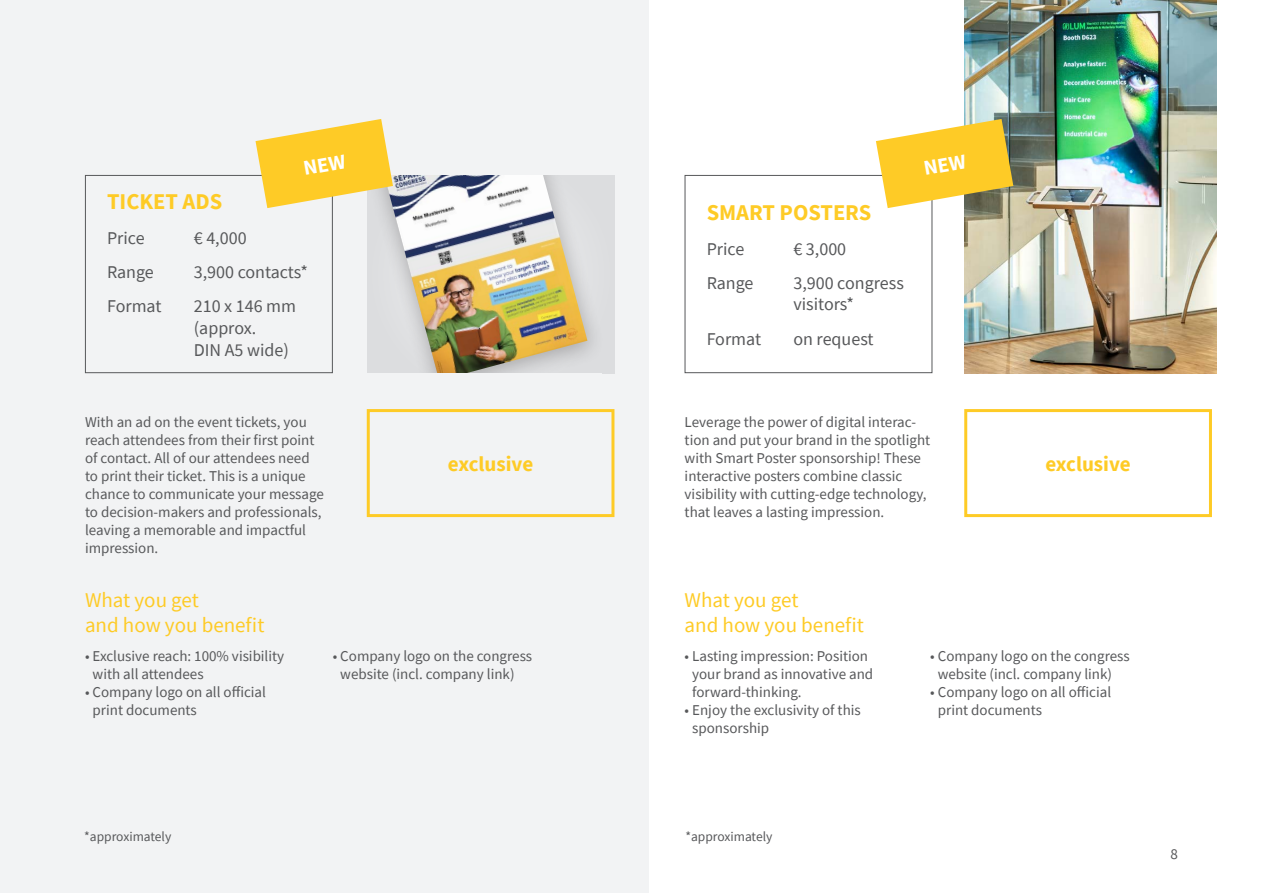
<style>
.page{position:relative;width:1263px;height:893px;background:#fff}
.page>*{position:absolute;margin:0;border:0;box-sizing:border-box;transform-origin:0 0}
.t1{font:700 22.5px "Source Sans Pro";color:#fecb26}
.t2{font:21px/25.2px "Source Sans Pro";color:#fecb26}
.t3{font:700 21px "Source Sans Pro";color:#fecb26}
.t4{font:18px/21.6px "Source Sans Pro";color:#57585a}
.t5{font:15px/18px "Source Sans Pro";color:#57585a}
.t6{font:13.5px "Source Sans Pro";color:#57585a}
</style>
<div class="page">
<div style="left:0;top:0;width:648px;height:893px;background:#f2f3f4"></div>
<div style="left:85px;top:175px;width:248px;height:198px;border:1px solid #57585a"></div>
<div style="left:367px;top:409px;width:247px;height:108px;border:3px solid #fecb26"></div>
<div style="left:367px;top:175px;width:247px;height:198px;background:#dcdddf"></div>
<div style="left:685px;top:175px;width:247px;height:198px;border:1px solid #57585a"></div>
<div style="left:964px;top:409px;width:248px;height:108px;border:3px solid #fecb26"></div>
<img style="left:964px;top:0;width:252px;height:373px">
<div style="left:367px;top:118px;width:238px;height:284px;background:#231f20;opacity:.3"></div>
<img style="left:383px;top:175px;width:204px;height:198px">
<div style="left:343px;top:37px;width:252px;height:138px;background:#f2f3f4"></div>
<div style="left:350px;top:373px;width:252px;height:30px;background:#f2f3f4"></div>
<svg style="left:255px;top:119px;width:138px;height:89px"></svg>
<svg style="left:876px;top:119px;width:137px;height:89px"></svg>
<h1 class="t1" style="left:107px;top:193px;width:117px">TICKET ADS</h1>
<p class="t4" style="left:107px;top:229px;width:39px">Price</p>
<p class="t4" style="left:194px;top:229px;width:54px">€ 4,000</p>
<p class="t4" style="left:107px;top:261px;width:48px">Range</p>
<p class="t4" style="left:194px;top:261px;width:116px">3,900 contacts*</p>
<p class="t4" style="left:107px;top:296px;width:56px">Format</p>
<p class="t4" style="left:194px;top:296px;width:104px">210 x 146 mm (approx.<br>DIN A5 wide)</p>
<p class="t5" style="left:85px;top:413px;width:240px">With an ad on the event tickets, you reach attendees from their first point of contact. All of our attendees need to print their ticket. This is a unique chance to communicate your message to decision-makers and professionals, leaving a memorable and impactful impression.</p>
<h2 class="t2" style="left:85px;top:587px;width:181px">What you get<br>and how you benefit</h2>
<p class="t5" style="left:93px;top:647px;width:193px;text-indent:-8px">• Exclusive reach: 100% visibility with all attendees</p>
<p class="t5" style="left:93px;top:683px;width:175px;text-indent:-8px">• Company logo on all official print documents</p>
<h2 class="t3" style="left:448px;top:456px;width:87px">exclusive</h2>
<p class="t5" style="left:340px;top:647px;width:193px;text-indent:-8px">• Company logo on the congress website (incl. company link)</p>
<h1 class="t1" style="left:707px;top:204px;width:166px">SMART POSTERS</h1>
<p class="t4" style="left:707px;top:239px;width:39px">Price</p>
<p class="t4" style="left:793px;top:239px;width:54px">€ 3,000</p>
<p class="t4" style="left:707px;top:272px;width:48px">Range</p>
<p class="t4" style="left:793px;top:272px;width:112px">3,900 congress visitors*</p>
<p class="t4" style="left:707px;top:328px;width:56px">Format</p>
<p class="t4" style="left:793px;top:328px;width:82px">on request</p>
<p class="t5" style="left:685px;top:413px;width:247px">Leverage the power of digital interac&shy;tion and put your brand in the spotlight with Smart Poster sponsorship! These interactive posters combine classic visibility with cutting-edge technology, that leaves a lasting impression.</p>
<h2 class="t3" style="left:1045px;top:456px;width:87px">exclusive</h2>
<h2 class="t2" style="left:685px;top:587px;width:181px">What you get<br>and how you benefit</h2>
<p class="t5" style="left:692px;top:647px;width:182px;text-indent:-8px">• Lasting impression: Position your brand as innovative and forward-thinking.</p>
<p class="t5" style="left:692px;top:701px;width:170px;text-indent:-8px">• Enjoy the exclusivity of this sponsorship</p>
<p class="t5" style="left:938px;top:647px;width:193px;text-indent:-8px">• Company logo on the congress website (incl. company link)</p>
<p class="t5" style="left:938px;top:683px;width:175px;text-indent:-8px">• Company logo on all official print documents</p>
<p class="t6" style="left:84px;top:828px;width:89px">*approximately</p>
<p class="t6" style="left:685px;top:828px;width:89px">*approximately</p>
<p class="t5" style="left:1170px;top:845px;width:9px">8</p>
</div>
